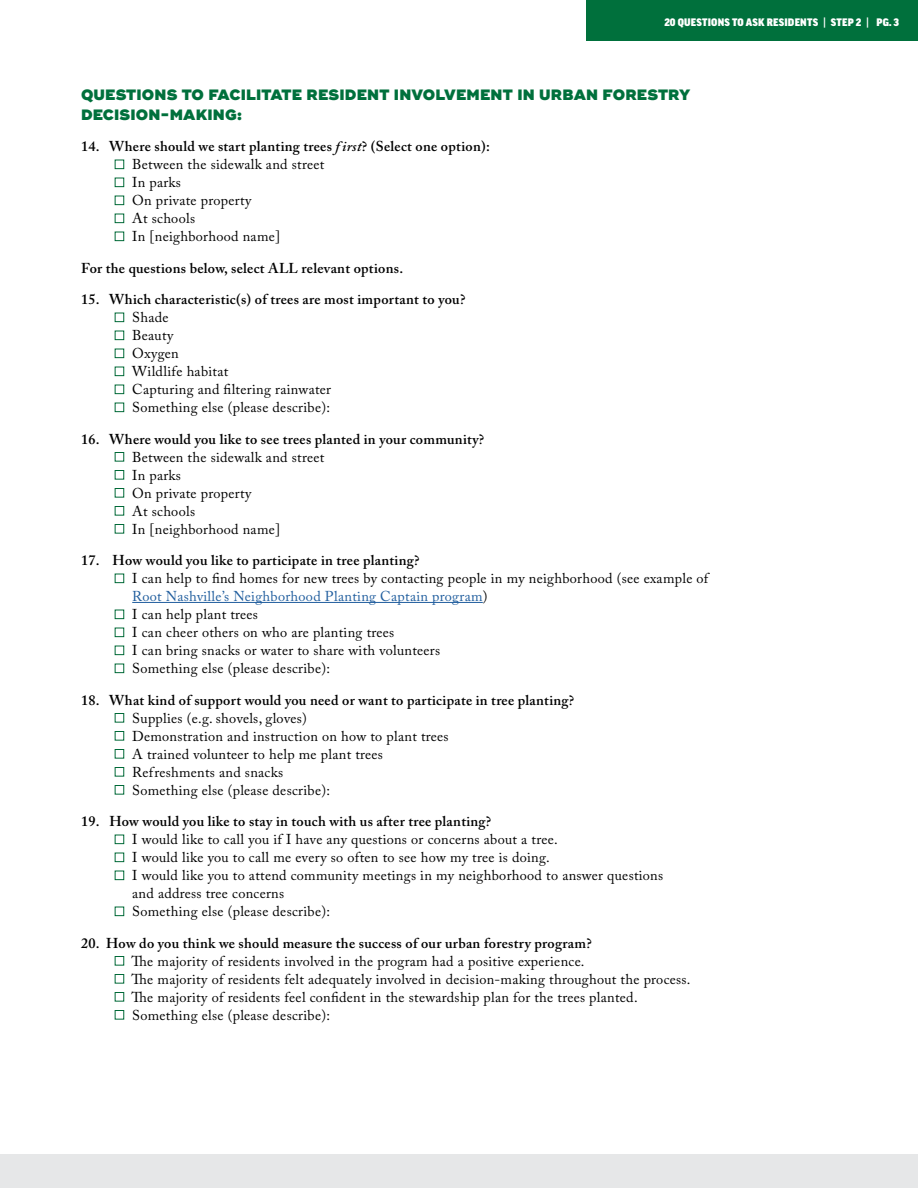
<style>
.page{position:relative;width:918px;height:1188px;background:#fff}
.page>*{position:absolute;margin:0;border:0;box-sizing:border-box;transform-origin:0 0}
.t1{font:900 15px/19.5px "Ridley Grotesk";letter-spacing:.01em;color:#00703c}
.t2{font:14.25px/18px "Adobe Caslon Pro";letter-spacing:.02em;color:#000}
.t3{font:600 14.25px "Adobe Caslon Pro";letter-spacing:.02em;color:#000}
.t4{font:900 10.5px "Good Pro";letter-spacing:.02em;color:#fff}
.s1{font-weight:500}
.s2{font-weight:600}
.s3{font-weight:600;font-style:italic}
.s4{color:#215e9e}
</style>
<div class="page">
<div style="left:586px;top:0;width:332px;height:40px;background:#00703c"></div>
<hr style="left:132px;top:602px;width:351px;height:1px;background:#215e9e">
<div style="left:115px;top:160px;width:9px;height:9px;border:1px solid #006937"></div>
<div style="left:115px;top:178px;width:9px;height:9px;border:1px solid #006937"></div>
<div style="left:115px;top:196px;width:9px;height:9px;border:1px solid #006937"></div>
<div style="left:115px;top:214px;width:9px;height:9px;border:1px solid #006937"></div>
<div style="left:115px;top:232px;width:9px;height:9px;border:1px solid #006937"></div>
<div style="left:115px;top:313px;width:9px;height:9px;border:1px solid #006937"></div>
<div style="left:115px;top:331px;width:9px;height:9px;border:1px solid #006937"></div>
<div style="left:115px;top:349px;width:9px;height:9px;border:1px solid #006937"></div>
<div style="left:115px;top:367px;width:9px;height:9px;border:1px solid #006937"></div>
<div style="left:115px;top:385px;width:9px;height:9px;border:1px solid #006937"></div>
<div style="left:115px;top:403px;width:9px;height:9px;border:1px solid #006937"></div>
<div style="left:115px;top:452px;width:9px;height:10px;border:1px solid #006937"></div>
<div style="left:115px;top:470px;width:9px;height:10px;border:1px solid #006937"></div>
<div style="left:115px;top:488px;width:9px;height:10px;border:1px solid #006937"></div>
<div style="left:115px;top:506px;width:9px;height:10px;border:1px solid #006937"></div>
<div style="left:115px;top:524px;width:9px;height:10px;border:1px solid #006937"></div>
<div style="left:115px;top:574px;width:9px;height:9px;border:1px solid #006937"></div>
<div style="left:115px;top:610px;width:9px;height:9px;border:1px solid #006937"></div>
<div style="left:115px;top:628px;width:9px;height:9px;border:1px solid #006937"></div>
<div style="left:115px;top:646px;width:9px;height:9px;border:1px solid #006937"></div>
<div style="left:115px;top:664px;width:9px;height:9px;border:1px solid #006937"></div>
<div style="left:115px;top:713px;width:9px;height:10px;border:1px solid #006937"></div>
<div style="left:115px;top:731px;width:9px;height:10px;border:1px solid #006937"></div>
<div style="left:115px;top:749px;width:9px;height:10px;border:1px solid #006937"></div>
<div style="left:115px;top:767px;width:9px;height:10px;border:1px solid #006937"></div>
<div style="left:115px;top:785px;width:9px;height:10px;border:1px solid #006937"></div>
<div style="left:115px;top:835px;width:9px;height:9px;border:1px solid #006937"></div>
<div style="left:115px;top:853px;width:9px;height:9px;border:1px solid #006937"></div>
<div style="left:115px;top:871px;width:9px;height:9px;border:1px solid #006937"></div>
<div style="left:115px;top:907px;width:9px;height:9px;border:1px solid #006937"></div>
<div style="left:115px;top:956px;width:9px;height:10px;border:1px solid #006937"></div>
<div style="left:115px;top:974px;width:9px;height:10px;border:1px solid #006937"></div>
<div style="left:115px;top:992px;width:9px;height:10px;border:1px solid #006937"></div>
<div style="left:115px;top:1010px;width:9px;height:10px;border:1px solid #006937"></div>
<div style="left:0;top:1155px;width:918px;height:33px;background:#e6e7e8"></div>
<p class="t4" style="left:664px;top:16px;width:236px">20 QUESTIONS TO ASK RESIDENTS <span class="s1">|</span> STEP 2 <span class="s1">|</span> PG. 3</p>
<p class="t1" style="left:81px;top:85px;width:611px">QUESTIONS TO FACILITATE RESIDENT INVOLVEMENT IN URBAN FORESTRY<br>DECISION-MAKING:</p>
<p class="t2" style="left:132px;top:137px;width:359px;text-indent:-51px"><span class="s2">14. Where should we start planting trees</span> <span class="s3">f irst</span><span class="s2">? (Select one option):<br></span>Between the sidewalk and street<br>In parks<br>On private property<br>At schools<br>In [neighborhood name]</p>
<p class="t3" style="left:81px;top:259px;width:324px">For the questions below, select ALL relevant options.</p>
<p class="t3" style="left:81px;top:291px;width:386px">15. Which characteristic(s) of trees are most important to you?</p>
<p class="t2" style="left:132px;top:308px;width:201px">Shade<br>Beauty<br>Oxygen<br>Wildlife habitat<br>Capturing and filtering rainwater<br>Something else (please describe):</p>
<p class="t3" style="left:81px;top:430px;width:405px">16. Where would you like to see trees planted in your community?</p>
<p class="t2" style="left:132px;top:448px;width:194px">Between the sidewalk and street<br>In parks<br>On private property<br>At schools<br>In [neighborhood name]</p>
<p class="t3" style="left:81px;top:552px;width:340px">17. How would you like to participate in tree planting?</p>
<p class="t2" style="left:132px;top:569px;width:578px">I can help to find homes for new trees by contacting people in my neighborhood (see example of <span class="s4">Root Nashville’s Neighborhood Planting Captain program</span>)<br>I can help plant trees<br>I can cheer others on who are planting trees<br>I can bring snacks or water to share with volunteers<br>Something else (please describe):</p>
<p class="t3" style="left:81px;top:691px;width:495px">18. What kind of support would you need or want to participate in tree planting?</p>
<p class="t2" style="left:132px;top:709px;width:318px">Supplies (e.g. shovels, gloves)<br>Demonstration and instruction on how to plant trees A trained volunteer to help me plant trees Refreshments and snacks<br>Something else (please describe):</p>
<p class="t3" style="left:81px;top:813px;width:412px">19. How would you like to stay in touch with us after tree planting?</p>
<p class="t2" style="left:132px;top:830px;width:532px">I would like to call you if I have any questions or concerns about a tree.<br>I would like you to call me every so often to see how my tree is doing.<br>I would like you to attend community meetings in my neighborhood to answer questions and address tree concerns<br>Something else (please describe):</p>
<p class="t3" style="left:81px;top:934px;width:512px">20. How do you think we should measure the success of our urban forestry program?</p>
<p class="t2" style="left:132px;top:952px;width:560px">The majority of residents involved in the program had a positive experience.<br>The majority of residents felt adequately involved in decision-making throughout the process.<br>The majority of residents feel confident in the stewardship plan for the trees planted.<br>Something else (please describe):</p>
</div>
